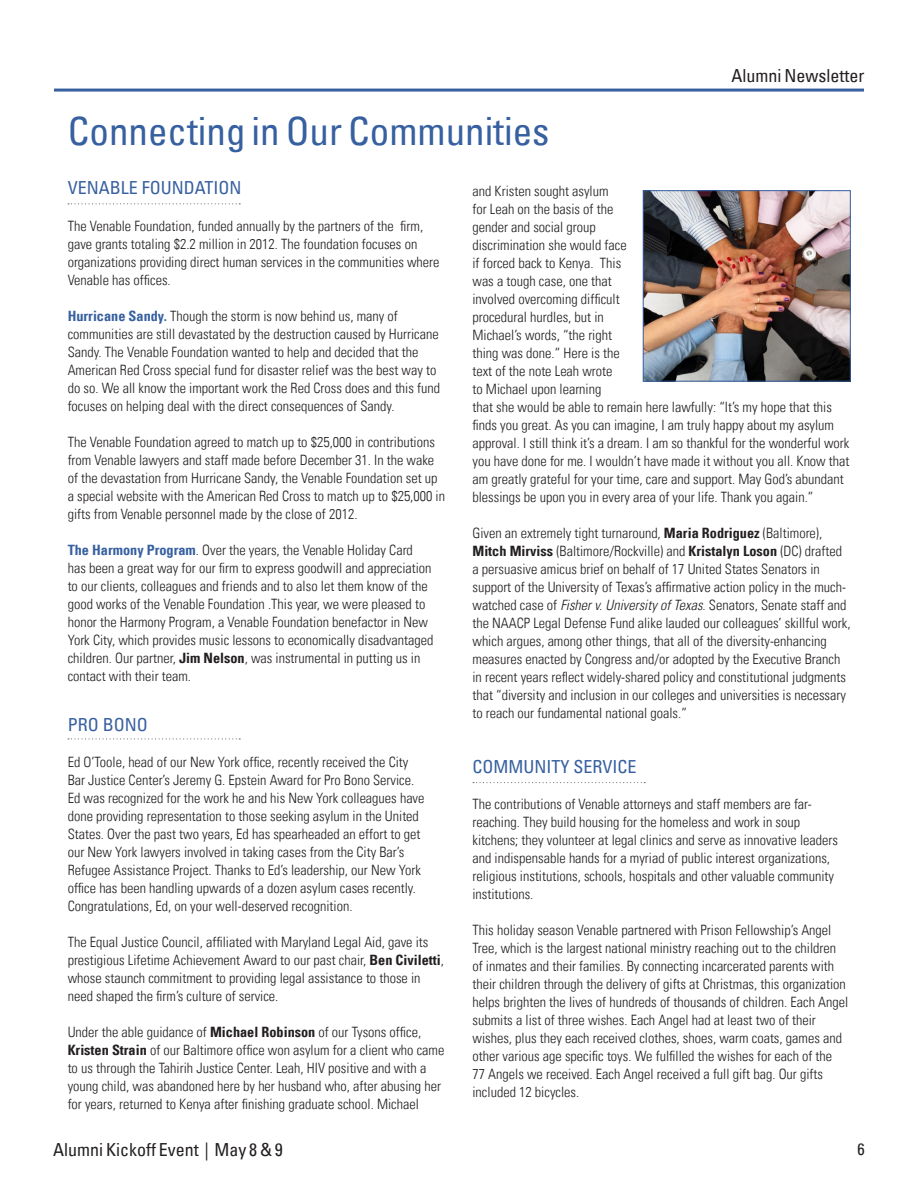
<style>
.page{position:relative;width:918px;height:1188px;background:#fff}
.page>*{position:absolute;margin:0;border:0;box-sizing:border-box;transform-origin:0 0}
.t1{font:condensed 39px "Univers LT";color:#3760a0}
.t2{font:condensed 18px "Univers LT";color:#231f20}
.t3{font:condensed 18px "Univers LT";color:#3760a0}
.t4{font:condensed 16.5px "Univers LT";color:#231f20}
.t5{font:300 condensed 14.25px/18px "Univers LT";color:#231f20}
.s1{font-weight:700;color:#3760a0}
.s2{font-weight:700}
.s3{font-style:italic}
</style>
<div class="page">
<hr style="left:54px;top:89px;width:810px;height:3px;background:#3760a0">
<svg style="left:68px;top:203px;width:172px;height:1px"></svg>
<img style="left:645px;top:193px;width:203px;height:186px">
<div style="left:643px;top:191px;width:207px;height:190px;border:1px solid #3760a0"></div>
<svg style="left:68px;top:738px;width:172px;height:1px"></svg>
<svg style="left:473px;top:782px;width:172px;height:1px"></svg>
<p class="t2" style="left:732px;top:64px;width:134px">Alumni Newsletter</p>
<p class="t1" style="left:68px;top:107px;width:483px">Connecting in Our Communities</p>
<p class="t3" style="left:68px;top:177px;width:175px">VENABLE FOUNDATION</p>
<p class="t5" style="left:68px;top:217px;width:373px">The Venable Foundation, funded annually by the partners of the firm, gave grants totaling $2.2 million in 2012. The foundation focuses on organizations providing direct human services in the communities where Venable has offices.</p>
<p class="t5" style="left:68px;top:307px;width:374px"><span class="s1">Hurricane Sandy.</span> Though the storm is now behind us, many of communities are still devastated by the destruction caused by Hurricane Sandy. The Venable Foundation wanted to help and decided that the American Red Cross special fund for disaster relief was the best way to do so. We all know the important work the Red Cross does and this fund focuses on helping deal with the direct consequences of Sandy.</p>
<p class="t5" style="left:68px;top:433px;width:379px">The Venable Foundation agreed to match up to $25,000 in contributions from Venable lawyers and staff made before December 31. In the wake of the devastation from Hurricane Sandy, the Venable Foundation set up a special website with the American Red Cross to match up to $25,000 in gifts from Venable personnel made by the close of 2012.</p>
<p class="t5" style="left:68px;top:541px;width:367px"><span class="s1">The Harmony Program</span>. Over the years, the Venable Holiday Card has been a great way for our firm to express goodwill and appreciation to our clients, colleagues and friends and to also let them know of the good works of the Venable Foundation .This year, we were pleased to honor the Harmony Program, a Venable Foundation benefactor in New York City, which provides music lessons to economically disadvantaged children. Our partner, <span class="s2">Jim Nelson</span>, was instrumental in putting us in contact with their team.</p>
<p class="t3" style="left:68px;top:714px;width:82px">PRO BONO</p>
<p class="t5" style="left:68px;top:753px;width:358px">Ed O’Toole, head of our New York office, recently received the City Bar Justice Center’s Jeremy G. Epstein Award for Pro Bono Service.<br>Ed was recognized for the work he and his New York colleagues have done providing representation to those seeking asylum in the United States. Over the past two years, Ed has spearheaded an effort to get our New York lawyers involved in taking cases from the City Bar’s Refugee Assistance Project. Thanks to Ed’s leadership, our New York office has been handling upwards of a dozen asylum cases recently.<br>Congratulations, Ed, on your well-deserved recognition.</p>
<p class="t5" style="left:68px;top:933px;width:378px">The Equal Justice Council, affiliated with Maryland Legal Aid, gave its prestigious Lifetime Achievement Award to our past chair, <span class="s2">Ben Civiletti</span>, whose staunch commitment to providing legal assistance to those in need shaped the firm’s culture of service.</p>
<p class="t5" style="left:68px;top:1023px;width:378px">Under the able guidance of <span class="s2">Michael Robinson</span> of our Tysons office, <span class="s2">Kristen Strain</span> of our Baltimore office won asylum for a client who came to us through the Tahirih Justice Center. Leah, HIV positive and with a young child, was abandoned here by her husband who, after abusing her for years, returned to Kenya after finishing graduate school. Michael</p>
<p class="t5" style="left:472px;top:182px;width:379px">and Kristen sought asylum<br>for Leah on the basis of the<br>gender and social group<br>discrimination she would face<br>if forced back to Kenya. This<br>was a tough case, one that<br>involved overcoming difficult<br>procedural hurdles, but in<br>Michael’s words, “the right<br>thing was done.” Here is the<br>text of the note Leah wrote<br>to Michael upon learning<br>that she would be able to remain here lawfully: “It’s my hope that this finds you great. As you can imagine, I am truly happy about my asylum approval. I still think it’s a dream. I am so thankful for the wonderful work you have done for me. I wouldn’t have made it without you all. Know that am greatly grateful for your time, care and support. May God’s abundant blessings be upon you in every area of your life. Thank you again.”</p>
<p class="t5" style="left:472px;top:524px;width:380px">Given an extremely tight turnaround, <span class="s2">Maria Rodriguez</span> (Baltimore), <span class="s2">Mitch Mirviss</span> (Baltimore/Rockville) and <span class="s2">Kristalyn Loson</span> (DC) drafted a persuasive amicus brief on behalf of 17 United States Senators in support of the University of Texas’s affirmative action policy in the much&shy;watched case of <span class="s3">Fisher v. University of Texas</span>. Senators, Senate staff and the NAACP Legal Defense Fund alike lauded our colleagues’ skillful work, which argues, among other things, that all of the diversity-enhancing measures enacted by Congress and/or adopted by the Executive Branch in recent years reflect widely-shared policy and constitutional judgments that “diversity and inclusion in our colleges and universities is necessary to reach our fundamental national goals.”</p>
<p class="t3" style="left:472px;top:755px;width:166px">COMMUNITY SERVICE</p>
<p class="t5" style="left:472px;top:795px;width:367px">The contributions of Venable attorneys and staff members are far&shy;reaching. They build housing for the homeless and work in soup kitchens; they volunteer at legal clinics and serve as innovative leaders and indispensable hands for a myriad of public interest organizations, religious institutions, schools, hospitals and other valuable community institutions.</p>
<p class="t5" style="left:472px;top:921px;width:377px">This holiday season Venable partnered with Prison Fellowship’s Angel Tree, which is the largest national ministry reaching out to the children of inmates and their families. By connecting incarcerated parents with their children through the delivery of gifts at Christmas, this organization helps brighten the lives of hundreds of thousands of children. Each Angel submits a list of three wishes. Each Angel had at least two of their wishes, plus they each received clothes, shoes, warm coats, games and other various age specific toys. We fulfilled the wishes for each of the 77 Angels we received. Each Angel received a full gift bag. Our gifts included 12 bicycles.</p>
<p class="t2" style="left:53px;top:1138px;width:231px">Alumni Kickoff Event | May 8 &amp; 9</p>
<p class="t4" style="left:857px;top:1139px;width:9px">6</p>
</div>
